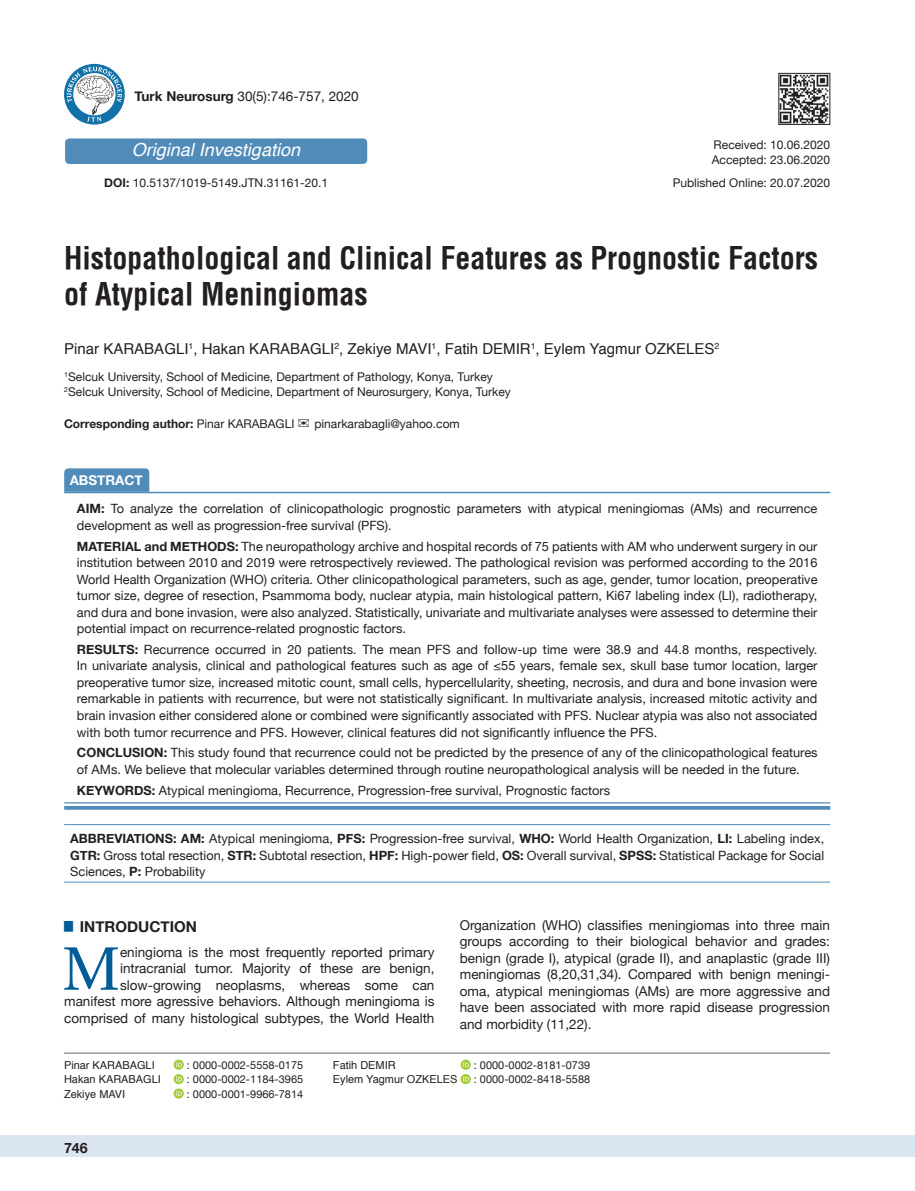
<style>
.page{position:relative;width:915px;height:1191px;background:#fff}
.page>*{position:absolute;margin:0;border:0;box-sizing:border-box;transform-origin:0 0}
.t1{font:61.2px "Utopia";color:#005d95}
.t2{font:700 30px/36px "Helvetica Condens";color:#231f20}
.t3{font:italic 18px "Helvetica";color:#fff}
.t4{font:15px "Helvetica";color:#231f20}
.t5{font:700 15px "Helvetica Neue";color:#231f20}
.t6{font:700 14.25px "Helvetica Neue";color:#231f20}
.t7{font:13.5px/16.5px "Helvetica Neue";color:#231f20;text-align:justify}
.t8{font:700 13.5px "Helvetica Neue";color:#fff}
.t9{font:12.75px/16.5px "Helvetica Neue";color:#231f20;text-align:justify}
.t10{font:12px/14.4px "Helvetica Neue";color:#231f20}
.t11{font:10.95px "Helvetica Neue";color:#231f20}
.t12{font:10.95px "Helvetica";color:#231f20}
.s1{font-weight:700}
</style>
<div class="page">
<div style="left:0;top:1135px;width:914px;height:22px;background:#dbe5f0"></div>
<svg style="left:64px;top:64px;width:61px;height:61px"></svg>
<svg style="left:67px;top:67px;width:55px;height:55px"></svg>
<img style="left:780px;top:75px;width:47px;height:48px">
<div style="left:778px;top:73px;width:51px;height:52px;border:1px solid #231f20"></div>
<div style="left:65px;top:138px;width:302px;height:26px;background:#518cb9;border-radius:4px"></div>
<hr style="left:64px;top:1052px;width:765px;height:1px;background:#636366">
<svg style="left:64px;top:468px;width:85px;height:24px"></svg>
<svg style="left:64px;top:803px;width:766px;height:1px"></svg>
<hr style="left:64px;top:492px;width:766px;height:1px;background:#518cb9">
<hr style="left:64px;top:802px;width:766px;height:1px;background:#518cb9">
<hr style="left:64px;top:806px;width:766px;height:3px;background:#518cb9">
<hr style="left:64px;top:824px;width:766px;height:1px;background:#518cb9">
<hr style="left:64px;top:881px;width:766px;height:1px;background:#518cb9">
<svg style="left:173px;top:1059px;width:11px;height:10px"></svg>
<svg style="left:176px;top:1061px;width:6px;height:6px"></svg>
<svg style="left:173px;top:1074px;width:11px;height:10px"></svg>
<svg style="left:176px;top:1075px;width:6px;height:6px"></svg>
<svg style="left:173px;top:1088px;width:11px;height:10px"></svg>
<svg style="left:176px;top:1090px;width:6px;height:5px"></svg>
<svg style="left:460px;top:1059px;width:10px;height:10px"></svg>
<svg style="left:463px;top:1061px;width:5px;height:6px"></svg>
<svg style="left:460px;top:1074px;width:10px;height:10px"></svg>
<svg style="left:463px;top:1075px;width:5px;height:6px"></svg>
<p class="t7" style="left:134px;top:89px;width:225px"><span class="s1">Turk Neurosurg</span> 30(5):746-757, 2020</p>
<h3 class="t3" style="left:132px;top:136px;width:170px">Original Investigation</h3>
<p class="t10" style="left:104px;top:177px;width:225px"><span class="s1">DOI:</span> 10.5137/1019-5149.JTN.31161-20.1</p>
<p class="t10" style="left:711px;top:139px;width:120px">Received: 10.06.2020<br>Accepted: 23.06.2020</p>
<p class="t10" style="left:672px;top:176px;width:159px">Published Online: 20.07.2020</p>
<h2 class="t2" style="left:64px;top:240px;width:755px">Histopathological and Clinical Features as Prognostic Factors of Atypical Meningiomas</h2>
<p class="t4" style="left:64px;top:337px;width:656px">Pinar KARABAGLI<sup>1</sup>, Hakan KARABAGLI<sup>2</sup>, Zekiye MAVI<sup>1</sup>, Fatih DEMIR<sup>1</sup>, Eylem Yagmur OZKELES<sup>2</sup></p>
<p class="t10" style="left:64px;top:370px;width:448px"><sup>1</sup>Selcuk University, School of Medicine, Department of Pathology, Konya, Turkey<br><sup>2</sup>Selcuk University, School of Medicine, Department of Neurosurgery, Konya, Turkey</p>
<p class="t10" style="left:64px;top:417px;width:397px"><span class="s1">Corresponding author:</span> Pinar KARABAGLI pinarkarabagli@yahoo.com</p>
<p class="t8" style="left:70px;top:470px;width:75px">ABSTRACT</p>
<p class="t9" style="left:77px;top:501px;width:741px"><span class="s1">AIM:</span> To analyze the correlation of clinicopathologic prognostic parameters with atypical meningiomas (AMs) and recurrence development as well as progression-free survival (PFS).</p>
<p class="t9" style="left:77px;top:538px;width:741px"><span class="s1">MATERIAL and METHODS:</span> The neuropathology archive and hospital records of 75 patients with AM who underwent surgery in our institution between 2010 and 2019 were retrospectively reviewed. The pathological revision was performed according to the 2016<br>World Health Organization (WHO) criteria. Other clinicopathological parameters, such as age, gender, tumor location, preoperative tumor size, degree of resection, Psammoma body, nuclear atypia, main histological pattern, Ki67 labeling index (LI), radiotherapy, and dura and bone invasion, were also analyzed. Statistically, univariate and multivariate analyses were assessed to determine their potential impact on recurrence-related prognostic factors.</p>
<p class="t9" style="left:77px;top:642px;width:741px"><span class="s1">RESULTS:</span> Recurrence occurred in 20 patients. The mean PFS and follow-up time were 38.9 and 44.8 months, respectively.<br>In univariate analysis, clinical and pathological features such as age of ≤55 years, female sex, skull base tumor location, larger preoperative tumor size, increased mitotic count, small cells, hypercellularity, sheeting, necrosis, and dura and bone invasion were remarkable in patients with recurrence, but were not statistically significant. In multivariate analysis, increased mitotic activity and brain invasion either considered alone or combined were significantly associated with PFS. Nuclear atypia was also not associated with both tumor recurrence and PFS. However, clinical features did not significantly influence the PFS.</p>
<p class="t9" style="left:77px;top:745px;width:741px"><span class="s1">CONCLUSION:</span> This study found that recurrence could not be predicted by the presence of any of the clinicopathological features of AMs. We believe that molecular variables determined through routine neuropathological analysis will be needed in the future.</p>
<p class="t9" style="left:77px;top:782px;width:534px"><span class="s1">KEYWORDS:</span> Atypical meningioma, Recurrence, Progression-free survival, Prognostic factors</p>
<p class="t9" style="left:70px;top:831px;width:755px"><span class="s1">ABBREVIATIONS: AM:</span> Atypical meningioma, <span class="s1">PFS:</span> Progression-free survival, <span class="s1">WHO:</span> World Health Organization, <span class="s1">LI:</span> Labeling index, <span class="s1">GTR:</span> Gross total resection, <span class="s1">STR:</span> Subtotal resection, <span class="s1">HPF:</span> High-power field, <span class="s1">OS:</span> Overall survival, <span class="s1">SPSS:</span> Statistical Package for Social Sciences, <span class="s1">P:</span> Probability</p>
<p class="t7" style="left:459px;top:917px;width:371px">Organization (WHO) classifies meningiomas into three main groups according to their biological behavior and grades: benign (grade I), atypical (grade II), and anaplastic (grade III) meningiomas (8,20,31,34). Compared with benign meningi&shy;oma, atypical meningiomas (AMs) are more aggressive and have been associated with more rapid disease progression and morbidity (11,22).</p>
<p class="t5" style="left:64px;top:914px;width:134px"><sup>█</sup> INTRODUCTION</p>
<h1 class="t1" style="left:62px;top:933px;width:59px">M</h1>
<p class="t7" style="left:64px;top:944px;width:371px;text-align:right">eningioma is the most frequently reported primary intracranial tumor. Majority of these are benign, slow-growing neoplasms, whereas some can<br>manifest more agressive behaviors. Although meningioma is comprised of many histological subtypes, the World Health</p>
<p class="t12" style="left:64px;top:1056px;width:92px">Pinar KARABAGLI</p>
<p class="t11" style="left:187px;top:1057px;width:118px">: 0000-0002-5558-0175</p>
<p class="t12" style="left:64px;top:1071px;width:98px">Hakan KARABAGLI</p>
<p class="t11" style="left:187px;top:1071px;width:118px">: 0000-0002-1184-3965</p>
<p class="t12" style="left:64px;top:1085px;width:63px">Zekiye MAVI</p>
<p class="t11" style="left:187px;top:1086px;width:118px">: 0000-0001-9966-7814</p>
<p class="t12" style="left:333px;top:1056px;width:64px">Fatih DEMIR</p>
<p class="t11" style="left:473px;top:1057px;width:118px">: 0000-0002-8181-0739</p>
<p class="t12" style="left:333px;top:1071px;width:126px">Eylem Yagmur OZKELES</p>
<p class="t11" style="left:473px;top:1071px;width:118px">: 0000-0002-8418-5588</p>
<p class="t6" style="left:64px;top:1137px;width:25px">746</p>
</div>
